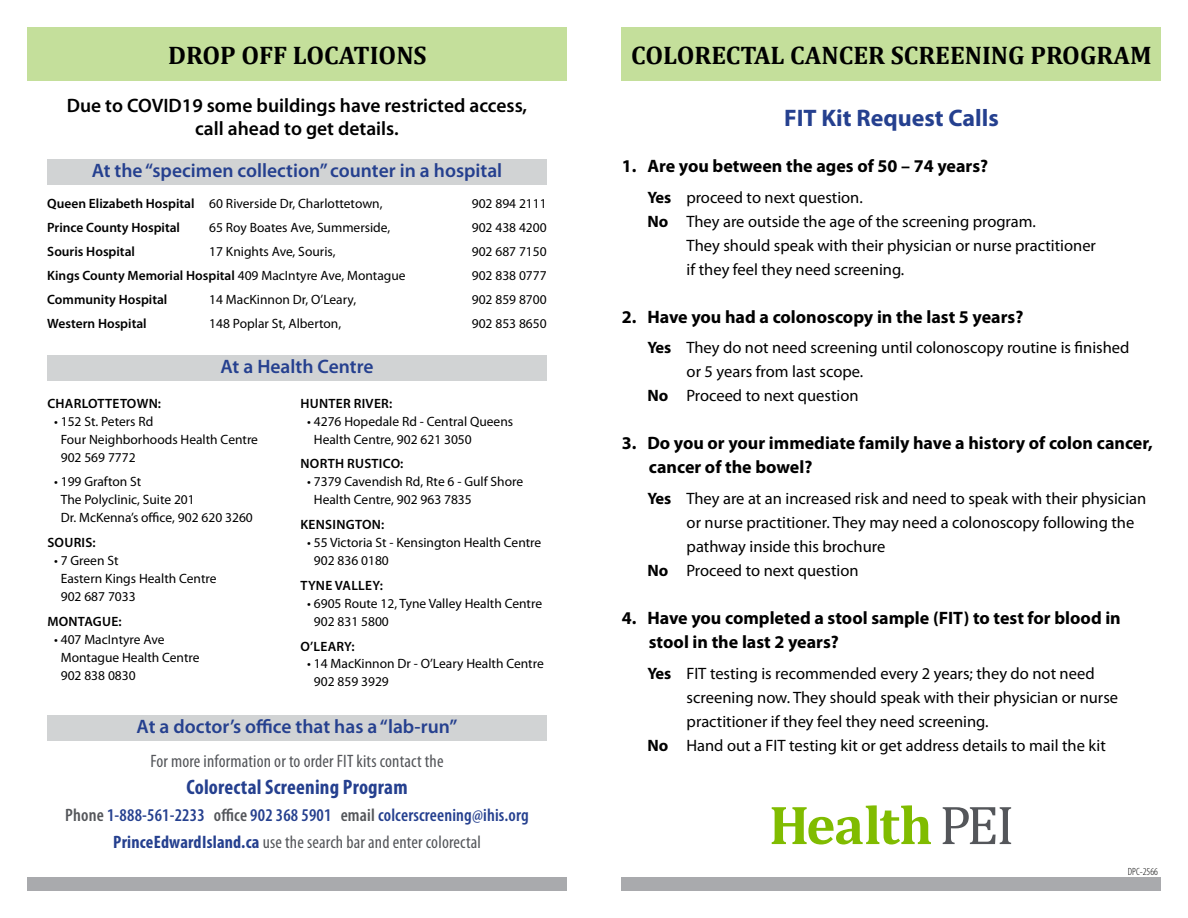
<style>
.page{position:relative;width:1188px;height:918px;background:#fff}
.page>*{position:absolute;margin:0;border:0;box-sizing:border-box;transform-origin:0 0}
.t1{font:700 25.5px "Cambria";color:#000}
.t2{font:700 24px "Myriad Pro";color:#25408f}
.t3{font:700 condensed 21px "Myriad Pro";letter-spacing:.01em;color:#25408f}
.t4{font:600 19.5px "Myriad Pro";color:#25408f}
.t5{font:600 19.5px/23.4px "Myriad Pro";color:#000;text-align:center}
.t6{font:700 18px/24px "Myriad Pro";color:#000}
.t7{font:600 condensed 18px/27px "Myriad Pro";letter-spacing:.01em;color:#25408f;text-align:center}
.t8{font:condensed 18px "Myriad Pro";letter-spacing:.01em;color:#54565a}
.t9{font:16.5px "Myriad Pro";color:#000}
.t10{font:13.5px/18px "Myriad Pro";color:#000}
.t11{font:600 13.5px "Myriad Pro";color:#000}
.t12{font:600 13.5px "Myriad Pro";letter-spacing:.02em;color:#000}
.t13{font:300 condensed 10.5px "Myriad Pro";color:#000}
.s1{font-weight:600}
.s2{font-weight:400}
.s3{color:#54565a}
.s4{font-weight:700}
.s5{font-weight:400;color:#54565a}
</style>
<div class="page">
<div style="left:622px;top:27px;width:539px;height:54px;background:#c4df9b"></div>
<div style="left:28px;top:27px;width:539px;height:54px;background:#c4df9b"></div>
<div style="left:622px;top:878px;width:539px;height:13px;background:#a9aaad"></div>
<div style="left:28px;top:878px;width:539px;height:13px;background:#a9aaad"></div>
<svg style="left:772px;top:805px;width:159px;height:39px"></svg>
<svg style="left:943px;top:807px;width:68px;height:37px"></svg>
<div style="left:47px;top:159px;width:500px;height:26px;background:#d1d3d4"></div>
<div style="left:47px;top:355px;width:500px;height:26px;background:#d1d3d4"></div>
<div style="left:47px;top:715px;width:500px;height:26px;background:#d1d3d4"></div>
<h1 class="t1" style="left:168px;top:37px;width:260px">DROP OFF LOCATIONS</h1>
<h1 class="t1" style="left:631px;top:37px;width:522px">COLORECTAL CANCER SCREENING PROGRAM</h1>
<h3 class="t5" style="left:67px;top:93px;width:462px">Due to COVID19 some buildings have restricted access, call ahead to get details.</h3>
<h3 class="t4" style="left:92px;top:158px;width:412px">At the “specimen collection” counter in a hospital</h3>
<p class="t10" style="left:47px;top:194px;width:337px"><span class="s1">Queen Elizabeth Hospital</span> 60 Riverside Dr, Charlottetown,</p>
<p class="t10" style="left:472px;top:194px;width:76px">902 894 2111</p>
<p class="t11" style="left:47px;top:219px;width:134px">Prince County Hospital</p>
<p class="t10" style="left:209px;top:218px;width:183px">65 Roy Boates Ave, Summerside,</p>
<p class="t10" style="left:472px;top:218px;width:76px">902 438 4200</p>
<p class="t11" style="left:47px;top:243px;width:89px">Souris Hospital</p>
<p class="t10" style="left:209px;top:242px;width:128px">17 Knights Ave, Souris,</p>
<p class="t10" style="left:472px;top:242px;width:76px">902 687 7150</p>
<p class="t11" style="left:47px;top:267px;width:360px">Kings County Memorial Hospital <span class="s2">409 MacIntyre Ave, Montague</span></p>
<p class="t10" style="left:472px;top:266px;width:76px">902 838 0777</p>
<p class="t11" style="left:47px;top:291px;width:122px">Community Hospital</p>
<p class="t10" style="left:209px;top:290px;width:148px">14 MacKinnon Dr, O’Leary,</p>
<p class="t10" style="left:472px;top:290px;width:76px">902 859 8700</p>
<p class="t11" style="left:47px;top:315px;width:101px">Western Hospital</p>
<p class="t10" style="left:209px;top:314px;width:133px">148 Poplar St, Alberton,</p>
<p class="t10" style="left:472px;top:314px;width:76px">902 853 8650</p>
<h3 class="t4" style="left:221px;top:354px;width:154px">At a Health Centre</h3>
<p class="t12" style="left:47px;top:395px;width:115px">CHARLOTTETOWN:</p>
<p class="t10" style="left:61px;top:412px;width:199px;text-indent:-7px">• 152 St. Peters Rd<br>Four Neighborhoods Health Centre<br>902 569 7772</p>
<p class="t10" style="left:61px;top:473px;width:194px;text-indent:-7px">• 199 Grafton St<br>The Polyclinic, Suite 201<br>Dr. McKenna’s office, 902 620 3260</p>
<p class="t11" style="left:47px;top:534px;width:50px">SOURIS:</p>
<p class="t10" style="left:61px;top:551px;width:157px;text-indent:-7px">• 7 Green St<br>Eastern Kings Health Centre<br>902 687 7033</p>
<p class="t12" style="left:47px;top:613px;width:76px">MONTAGUE:</p>
<p class="t10" style="left:61px;top:630px;width:140px;text-indent:-7px">• 407 MacIntyre Ave<br>Montague Health Centre<br>902 838 0830</p>
<p class="t12" style="left:301px;top:394px;width:93px">HUNTER RIVER:</p>
<p class="t10" style="left:314px;top:412px;width:201px;text-indent:-7px">• 4276 Hopedale Rd - Central Queens<br>Health Centre, 902 621 3050</p>
<p class="t12" style="left:301px;top:455px;width:104px">NORTH RUSTICO:</p>
<p class="t10" style="left:314px;top:473px;width:211px;text-indent:-7px">• 7379 Cavendish Rd, Rte 6 - Gulf Shore<br>Health Centre, 902 963 7835</p>
<p class="t12" style="left:301px;top:516px;width:85px">KENSINGTON:</p>
<p class="t10" style="left:314px;top:533px;width:229px;text-indent:-7px">• 55 Victoria St - Kensington Health Centre<br>902 836 0180</p>
<p class="t12" style="left:301px;top:577px;width:84px">TYNE VALLEY:</p>
<p class="t10" style="left:314px;top:594px;width:230px;text-indent:-7px">• 6905 Route 12, Tyne Valley Health Centre<br>902 831 5800</p>
<p class="t11" style="left:301px;top:637px;width:56px">O’LEARY:</p>
<p class="t10" style="left:314px;top:655px;width:231px;text-indent:-7px">• 14 MacKinnon Dr - O’Leary Health Centre<br>902 859 3929</p>
<h3 class="t4" style="left:137px;top:714px;width:322px">At a doctor’s office that has a “lab-run”</h3>
<h3 class="t8" style="left:150px;top:750px;width:295px">For more information or to order FIT kits contact the</h3>
<h3 class="t3" style="left:186px;top:774px;width:223px">Colorectal Screening Program</h3>
<h3 class="t7" style="left:65px;top:802px;width:465px"><span class="s3">Phone</span> 1-888-561-2233 <span class="s3">office</span> 902 368 5901 <span class="s3">email</span> colcerscreening@ihis.org<br><span class="s4">PrinceEdwardIsland.ca</span> <span class="s5">use the search bar and enter colorectal</span></h3>
<h2 class="t2" style="left:784px;top:102px;width:216px">FIT Kit Request Calls</h2>
<h3 class="t6" style="left:622px;top:153px;width:368px">1. Are you between the ages of 50 – 74 years?</h3>
<p class="t9" style="left:647px;top:187px;width:217px"><span class="s4">Yes</span> proceed to next question.</p>
<p class="t9" style="left:647px;top:211px;width:390px"><span class="s4">No</span> They are outside the age of the screening program.</p>
<p class="t9" style="left:687px;top:235px;width:411px">They should speak with their physician or nurse practitioner</p>
<p class="t9" style="left:687px;top:259px;width:219px">if they feel they need screening.</p>
<h3 class="t6" style="left:622px;top:304px;width:403px">2. Have you had a colonoscopy in the last 5 years?</h3>
<p class="t9" style="left:647px;top:338px;width:484px"><span class="s4">Yes</span> They do not need screening until colonoscopy routine is finished</p>
<p class="t9" style="left:687px;top:362px;width:178px">or 5 years from last scope.</p>
<p class="t9" style="left:647px;top:386px;width:213px"><span class="s4">No</span> Proceed to next question</p>
<h3 class="t6" style="left:649px;top:431px;width:505px;text-indent:-27px">3. Do you or your immediate family have a history of colon cancer, cancer of the bowel?</h3>
<p class="t9" style="left:647px;top:488px;width:500px"><span class="s4">Yes</span> They are at an increased risk and need to speak with their physician</p>
<p class="t9" style="left:687px;top:512px;width:449px">or nurse practitioner. They may need a colonoscopy following the</p>
<p class="t9" style="left:687px;top:536px;width:200px">pathway inside this brochure</p>
<p class="t9" style="left:647px;top:560px;width:213px"><span class="s4">No</span> Proceed to next question</p>
<h3 class="t6" style="left:649px;top:605px;width:474px;text-indent:-27px">4. Have you completed a stool sample (FIT) to test for blood in stool in the last 2 years?</h3>
<p class="t9" style="left:647px;top:663px;width:449px"><span class="s4">Yes</span> FIT testing is recommended every 2 years; they do not need</p>
<p class="t9" style="left:687px;top:687px;width:433px">screening now. They should speak with their physician or nurse</p>
<p class="t9" style="left:687px;top:711px;width:304px">practitioner if they feel they need screening.</p>
<p class="t9" style="left:647px;top:735px;width:460px"><span class="s4">No</span> Hand out a FIT testing kit or get address details to mail the kit</p>
<p class="t13" style="left:1128px;top:865px;width:32px">DPC-2566</p>
</div>
